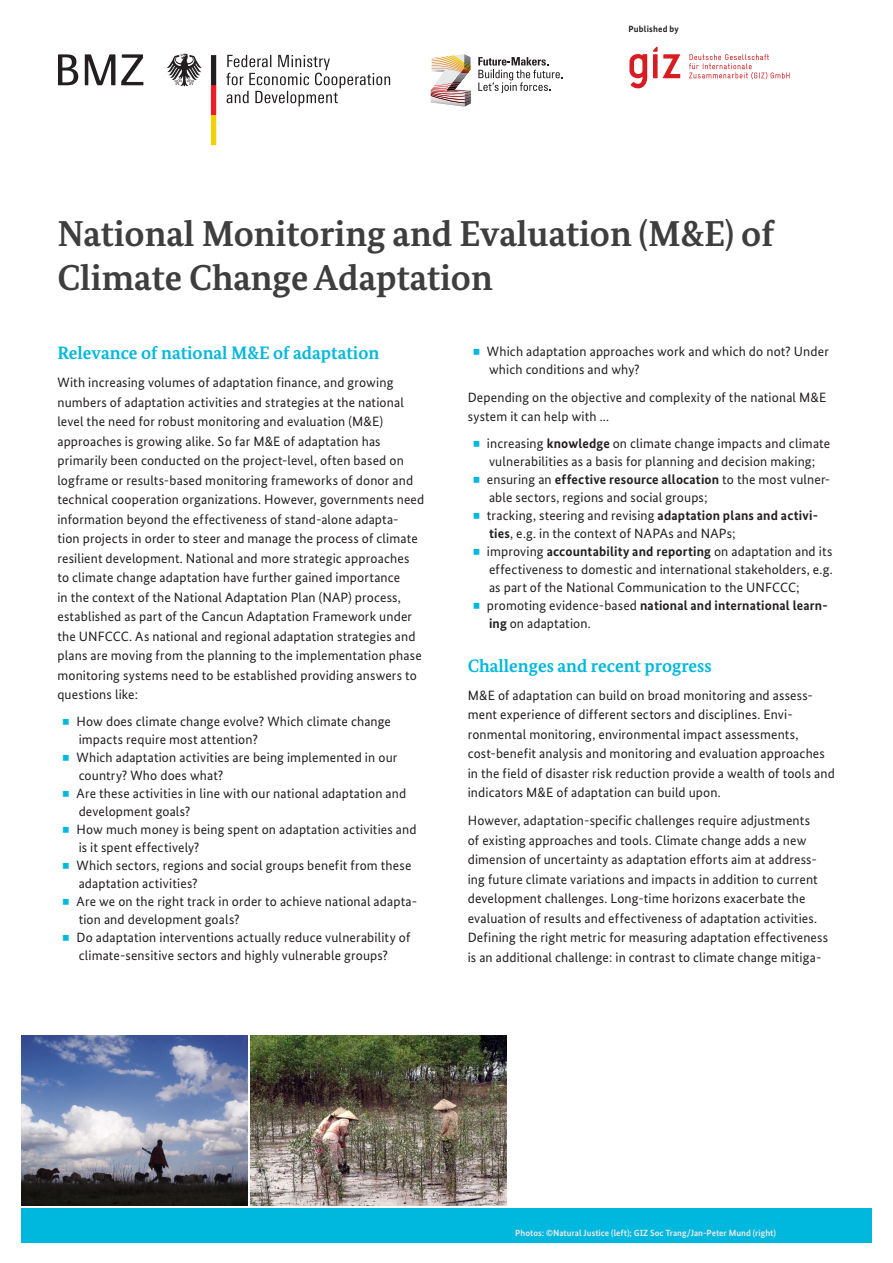
<style>
.page{position:relative;width:893px;height:1263px;background:#fff}
.page>*{position:absolute;margin:0;border:0;box-sizing:border-box;transform-origin:0 0}
.Headline{font:700 36px/43.5px "Bundes Serif";color:#3e3e3f}
.Überschrift1{font:700 18px "Bundes Serif";color:#00b8de}
.Paragraph{font:13.5px/19.5px "Bundes Sans";letter-spacing:.01em;color:#231f20}
.Square_bullets{font:13.5px/18px "Bundes Sans";letter-spacing:.01em;color:#231f20}
.Photo_credits{font:700 9px "Bundes Sans";color:#e6e7e9}
.Paragraph-2{font:700 9px "Bundes Sans";letter-spacing:.025em;color:#231f20}
.s1{font-weight:700}
</style>
<div class="page">
<div style="left:21px;top:1208px;width:851px;height:34px;background:#00b8de"></div>
<svg style="left:167px;top:54px;width:35px;height:32px"></svg>
<svg style="left:211px;top:55px;width:5px;height:90px"></svg>
<svg style="left:58px;top:54px;width:20px;height:31px"></svg>
<svg style="left:85px;top:54px;width:30px;height:31px"></svg>
<svg style="left:121px;top:54px;width:22px;height:31px"></svg>
<svg style="left:226px;top:55px;width:164px;height:51px"></svg>
<svg style="left:478px;top:57px;width:84px;height:36px"></svg>
<svg style="left:431px;top:54px;width:40px;height:53px"></svg>
<svg style="left:629px;top:54px;width:18px;height:35px"></svg>
<svg style="left:653px;top:47px;width:27px;height:31px"></svg>
<svg style="left:689px;top:54px;width:101px;height:25px"></svg>
<img style="left:21px;top:1035px;width:227px;height:170px">
<img style="left:250px;top:1035px;width:257px;height:170px">
<p class="Paragraph-2" style="left:628px;top:24px;width:52px">Published by</p>
<p class="Headline" style="left:57px;top:212px;width:718px">National Monitoring and Evaluation (M&amp;E) of<br>Climate Change Adaptation</p>
<p class="Überschrift1" style="left:57px;top:342px;width:323px">Relevance of national M&amp;E of adaptation</p>
<p class="Paragraph" style="left:57px;top:372px;width:368px">With increasing volumes of adaptation finance, and growing numbers of adaptation activities and strategies at the national level the need for robust monitoring and evaluation (M&amp;E) approaches is growing alike. So far M&amp;E of adaptation has primarily been conducted on the project-level, often based on logframe or results-based monitoring frameworks of donor and technical cooperation organizations. However, governments need information beyond the effectiveness of stand-alone adapta&shy;tion projects in order to steer and manage the process of climate resilient development. National and more strategic approaches to climate change adaptation have further gained importance<br>in the context of the National Adaptation Plan (NAP) process, established as part of the Cancun Adaptation Framework under the UNFCCC. As national and regional adaptation strategies and plans are moving from the planning to the implementation phase monitoring systems need to be established providing answers to questions like:</p>
<p class="Square_bullets" style="left:77px;top:712px;width:316px">How does climate change evolve? Which climate change impacts require most attention?</p>
<p class="Square_bullets" style="left:77px;top:748px;width:322px">Which adaptation activities are being implemented in our country? Who does what?</p>
<p class="Square_bullets" style="left:77px;top:784px;width:331px">Are these activities in line with our national adaptation and development goals?</p>
<p class="Square_bullets" style="left:77px;top:820px;width:342px">How much money is being spent on adaptation activities and is it spent effectively?</p>
<p class="Square_bullets" style="left:77px;top:856px;width:336px">Which sectors, regions and social groups benefit from these adaptation activities?</p>
<p class="Square_bullets" style="left:77px;top:892px;width:342px">Are we on the right track in order to achieve national adapta&shy;tion and development goals?</p>
<p class="Square_bullets" style="left:77px;top:928px;width:335px">Do adaptation interventions actually reduce vulnerability of climate-sensitive sectors and highly vulnerable groups?</p>
<p class="Square_bullets" style="left:487px;top:342px;width:344px">Which adaptation approaches work and which do not? Under which conditions and why?</p>
<p class="Paragraph" style="left:468px;top:387px;width:360px">Depending on the objective and complexity of the national M&amp;E system it can help with ...</p>
<p class="Square_bullets" style="left:487px;top:434px;width:345px">increasing <span class="s1">knowledge</span> on climate change impacts and climate vulnerabilities as a basis for planning and decision making;</p>
<p class="Square_bullets" style="left:487px;top:470px;width:345px">ensuring an <span class="s1">effective resource allocation</span> to the most vulner&shy;able sectors, regions and social groups;</p>
<p class="Square_bullets" style="left:487px;top:506px;width:333px">tracking, steering and revising <span class="s1">adaptation plans and activi&shy;ties</span>, e.g. in the context of NAPAs and NAPs;</p>
<p class="Square_bullets" style="left:487px;top:542px;width:347px;text-align:justify">improving <span class="s1">accountability and reporting</span> on adaptation and its effectiveness to domestic and international stakeholders, e.g. as part of the National Communication to the UNFCCC;</p>
<p class="Square_bullets" style="left:487px;top:596px;width:342px">promoting evidence-based <span class="s1">national and international learn&shy;ing</span> on adaptation.</p>
<p class="Überschrift1" style="left:468px;top:654px;width:245px">Challenges and recent progress</p>
<p class="Paragraph" style="left:468px;top:685px;width:369px">M&amp;E of adaptation can build on broad monitoring and assess&shy;ment experience of different sectors and disciplines. Envi&shy;ronmental monitoring, environmental impact assessments, cost-benefit analysis and monitoring and evaluation approaches in the field of disaster risk reduction provide a wealth of tools and indicators M&amp;E of adaptation can build upon.</p>
<p class="Paragraph" style="left:468px;top:811px;width:362px">However, adaptation-specific challenges require adjustments<br>of existing approaches and tools. Climate change adds a new dimension of uncertainty as adaptation efforts aim at address&shy;ing future climate variations and impacts in addition to current development challenges. Long-time horizons exacerbate the evaluation of results and effectiveness of adaptation activities.<br>Defining the right metric for measuring adaptation effectiveness is an additional challenge: in contrast to climate change mitiga-</p>
<p class="Photo_credits" style="left:515px;top:1228px;width:262px">Photos: ©Natural Justice (left); GIZ Soc Trang/Jan-Peter Mund (right)</p>
</div>
